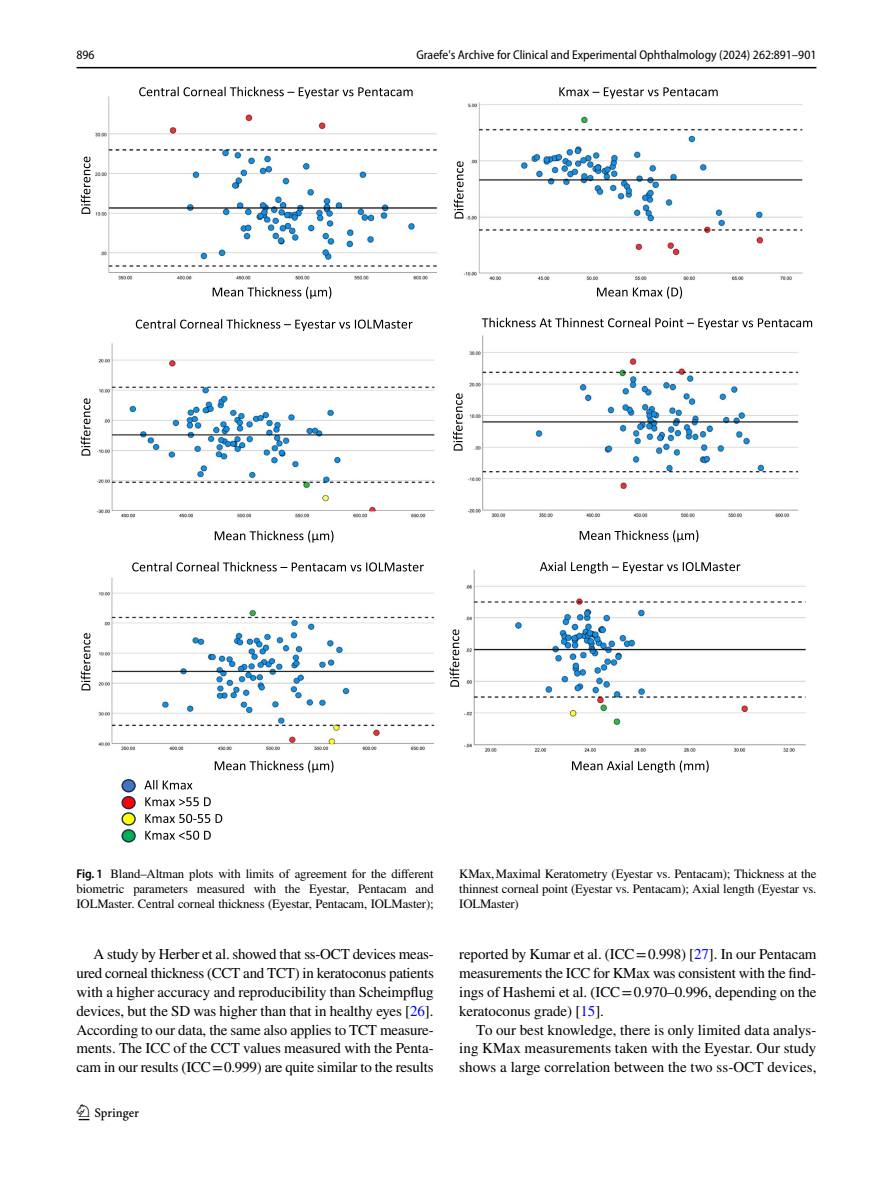
<style>
.page{position:relative;width:893px;height:1187px;background:#fff}
.page>*{position:absolute;margin:0;border:0;box-sizing:border-box;transform-origin:0 0}
.t1{font:22.5px "Springnew Regular 2";color:#000}
.t2{font:15px/18.8px "STIX";letter-spacing:-.005em;color:#000;text-align:justify}
.t3{font:12.75px/15px "STIX";letter-spacing:-.01em;color:#000;text-align:justify}
.t4{font:semi-condensed 12.75px "Myriad Pro";color:#000}
.s1{font-family:"Myriad Pro";font-weight:600;font-stretch:semi-condensed}
.s2{color:#00f}
</style>
<div class="page">
<hr style="left:77px;top:67px;width:739px;height:1px;background:#000">
<img style="left:96px;top:96px;width:710px;height:655px">
<svg style="left:139px;top:87px;width:274px;height:12px"></svg>
<svg style="left:559px;top:87px;width:159px;height:12px"></svg>
<svg style="left:454px;top:161px;width:10px;height:57px"></svg>
<svg style="left:81px;top:157px;width:9px;height:57px"></svg>
<svg style="left:81px;top:398px;width:9px;height:57px"></svg>
<svg style="left:453px;top:393px;width:10px;height:57px"></svg>
<svg style="left:81px;top:633px;width:9px;height:57px"></svg>
<svg style="left:450px;top:629px;width:9px;height:57px"></svg>
<svg style="left:136px;top:319px;width:277px;height:12px"></svg>
<svg style="left:482px;top:318px;width:330px;height:11px"></svg>
<svg style="left:132px;top:562px;width:292px;height:9px"></svg>
<svg style="left:540px;top:561px;width:200px;height:12px"></svg>
<svg style="left:572px;top:760px;width:137px;height:12px"></svg>
<svg style="left:215px;top:760px;width:118px;height:12px"></svg>
<svg style="left:215px;top:530px;width:118px;height:12px"></svg>
<svg style="left:580px;top:530px;width:118px;height:12px"></svg>
<svg style="left:213px;top:287px;width:118px;height:12px"></svg>
<svg style="left:597px;top:287px;width:85px;height:12px"></svg>
<svg style="left:144px;top:779px;width:48px;height:10px"></svg>
<svg style="left:145px;top:797px;width:66px;height:9px"></svg>
<svg style="left:145px;top:814px;width:77px;height:9px"></svg>
<svg style="left:145px;top:830px;width:66px;height:9px"></svg>
<svg style="left:122px;top:796px;width:13px;height:12px"></svg>
<div style="left:121px;top:795px;width:15px;height:14px;border:1px solid #172c51;border-radius:50%"></div>
<svg style="left:122px;top:779px;width:13px;height:12px"></svg>
<div style="left:121px;top:779px;width:15px;height:13px;border:1px solid #172c51;border-radius:50%"></div>
<svg style="left:122px;top:812px;width:13px;height:12px"></svg>
<div style="left:121px;top:812px;width:15px;height:13px;border:1px solid #172c51;border-radius:50%"></div>
<svg style="left:122px;top:829px;width:13px;height:12px"></svg>
<div style="left:121px;top:829px;width:15px;height:13px;border:1px solid #172c51;border-radius:50%"></div>
<p class="t4" style="left:77px;top:48px;width:20px">896</p>
<p class="t4" style="left:416px;top:48px;width:401px">Graefe's Archive for Clinical and Experimental Ophthalmology (2024) 262:891–901</p>
<p class="t3" style="left:77px;top:866px;width:359px"><span class="s1">Fig. 1</span> Bland–Altman plots with limits of agreement for the different biometric parameters measured with the Eyestar, Pentacam and IOLMaster. Central corneal thickness (Eyestar, Pentacam, IOLMaster);</p>
<p class="t3" style="left:459px;top:866px;width:359px">KMax,Maximal Keratometry (Eyestar vs. Pentacam); Thickness at the thinnest corneal point (Eyestar vs. Pentacam); Axial length (Eyestar vs.<br>IOLMaster)</p>
<p class="t2" style="left:77px;top:946px;width:359px;text-indent:17px">A study by Herber et al. showed that ss-OCT devices meas&shy;ured corneal thickness (CCT and TCT) in keratoconus patients with a higher accuracy and reproducibility than Scheimpflug devices, but the SD was higher than that in healthy eyes [<span class="s2">26</span>].<br>According to our data, the same also applies to TCT measure&shy;ments. The ICC of the CCT values measured with the Penta&shy;cam in our results (ICC=0.999) are quite similar to the results</p>
<p class="t2" style="left:459px;top:946px;width:359px">reported by Kumar et al. (ICC=0.998) [<span class="s2">27</span>]. In our Pentacam measurements the ICC for KMax was consistent with the find&shy;ings of Hashemi et al. (ICC=0.970–0.996, depending on the keratoconus grade) [<span class="s2">15</span>].</p>
<p class="t2" style="left:459px;top:1021px;width:359px;text-indent:17px">To our best knowledge, there is only limited data analys&shy;ing KMax measurements taken with the Eyestar. Our study shows a large correlation between the two ss-OCT devices,</p>
<h1 class="t1" style="left:79px;top:1104px;width:62px">1 3</h1>
</div>
